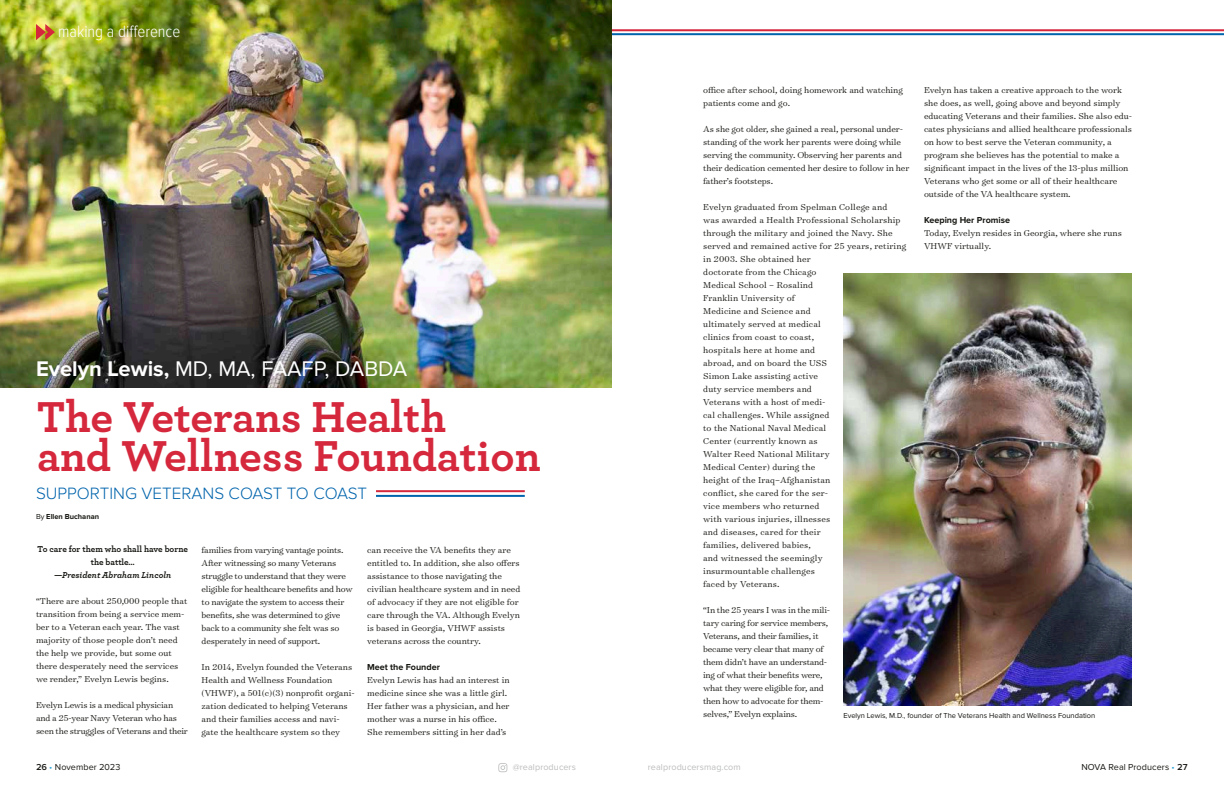
<style>
.page{position:relative;width:1224px;height:792px;background:#fff}
.page>*{position:absolute;margin:0;border:0;box-sizing:border-box;transform-origin:0 0}
.t1{font:700 45.4px/38.9px "Archer Pro";color:#d5283c}
.t2{font:22px "Proxima Nova";color:#fff}
.t3{font:300 17px "Proxima Nova";color:#0064ac}
.t4{font:300 17px "Proxima Nova Cond";color:#fff}
.t5{font:300 9.8px/13px "Surveyor Text";color:#171713}
.t6{font:300 9.8px/13px "Surveyor Text";letter-spacing:-.02em;color:#171713}
.t7{font:700 9px/13px "Archer Pro";letter-spacing:-.005em;color:#171713;text-align:center}
.t8{font:9px "Proxima Nova";letter-spacing:.01em;color:#171713}
.t9{font:9px "Proxima Nova";letter-spacing:.01em;color:#bbbcbc}
.t10{font:700 9px "Proxima Nova";color:#171713}
.t11{font:italic 700 9px "Archer Pro";color:#171713}
.t12{font:7.5px "Proxima Nova";color:#171713}
.t13{font:700 7.5px "Proxima Nova";color:#171713}
.s1{font-weight:700}
.s2{font-weight:400}
.s3{font-weight:600}
.s4{color:#31a5d9}
</style>
<div class="page">
<svg style="left:498px;top:763px;width:9px;height:9px"></svg>
<img style="left:0;top:0;width:612px;height:388px">
<svg style="left:36px;top:24px;width:19px;height:16px"></svg>
<img style="left:843px;top:274px;width:288px;height:432px">
<hr style="left:376px;top:490px;width:149px;height:2px;background:#d5283c">
<hr style="left:376px;top:495px;width:149px;height:2px;background:#0064ac">
<hr style="left:612px;top:29px;width:612px;height:2px;background:#d5283c">
<hr style="left:612px;top:33px;width:612px;height:2px;background:#0064ac">
<h3 class="t4" style="left:58px;top:24px;width:124px">making a difference</h3>
<p class="t5" style="left:924px;top:83px;width:210px">Evelyn has taken a creative approach to the work she does, as well, going above and beyond simply educating Veterans and their families. She also edu&shy;cates physicians and allied healthcare professionals on how to best serve the Veteran community, a program she believes has the potential to make a significant impact in the lives of the 13-plus million Veterans who get some or all of their healthcare outside of the VA healthcare system.</p>
<p class="t10" style="left:924px;top:216px;width:88px">Keeping Her Promise</p>
<p class="t5" style="left:924px;top:226px;width:199px">Today, Evelyn resides in Georgia, where she runs<br>VHWF virtually.</p>
<p class="t5" style="left:703px;top:83px;width:201px">office after school, doing homework and watching patients come and go.</p>
<p class="t5" style="left:703px;top:122px;width:208px">As she got older, she gained a real, personal under&shy;standing of the work her parents were doing while serving the community. Observing her parents and their dedication cemented her desire to follow in her father’s footsteps.</p>
<p class="t5" style="left:703px;top:200px;width:205px">Evelyn graduated from Spelman College and<br>was awarded a Health Professional Scholarship through the military and joined the Navy. She served and remained active for 25 years, retiring in 2003. She obtained her<br>doctorate from the Chicago<br>Medical School – Rosalind<br>Franklin University of<br>Medicine and Science and<br>ultimately served at medical<br>clinics from coast to coast,<br>hospitals here at home and<br>abroad, and on board the USS<br>Simon Lake assisting active<br>duty service members and<br>Veterans with a host of medi-<br>cal challenges. While assigned<br>to the National Naval Medical<br>Center (currently known as<br>Walter Reed National Military<br>Medical Center) during the<br>height of the Iraq–Afghanistan<br>conflict, she cared for the ser-<br>vice members who returned<br>with various injuries, illnesses<br>and diseases, cared for their<br>families, delivered babies,<br>and witnessed the seemingly<br>insurmountable challenges<br>faced by Veterans.</p>
<p class="t6" style="left:703px;top:603px;width:128px">“In the 25 years I was in the mili&shy;tary caring for service members,<br>Veterans, and their families, it became very clear that many of them didn’t have an understand&shy;ing of what their benefits were, what they were eligible for, and then how to advocate for them&shy;selves,” Evelyn explains.</p>
<h2 class="t2" style="left:36px;top:356px;width:373px"><span class="s1">Evelyn Lewis,</span> MD, MA, FAAFP, DABDA</h2>
<h1 class="t1" style="left:37px;top:395px;width:505px">The Veterans Health<br>and Wellness Foundation</h1>
<h3 class="t3" style="left:36px;top:485px;width:333px">SUPPORTING VETERANS COAST TO COAST</h3>
<p class="t13" style="left:36px;top:513px;width:65px"><span class="s2">By</span> Ellen Buchanan</p>
<p class="t7" style="left:38px;top:542px;width:152px">To care for them who shall have borne the battle…</p>
<p class="t11" style="left:54px;top:568px;width:119px">—President Abraham Lincoln</p>
<p class="t5" style="left:36px;top:595px;width:153px">“There are about 250,000 people that transition from being a service mem&shy;ber to a Veteran each year. The vast majority of those people don’t need the help we provide, but some out there desperately need the services we render,” Evelyn Lewis begins.</p>
<p class="t6" style="left:36px;top:698px;width:153px">Evelyn Lewis is a medical physician and a 25-year Navy Veteran who has seen the struggles of Veterans and their</p>
<p class="t12" style="left:843px;top:711px;width:253px">Evelyn Lewis, M.D., founder of The Veterans Health and Wellness Foundation</p>
<p class="t5" style="left:367px;top:543px;width:155px">can receive the VA benefits they are entitled to. In addition, she also offers assistance to those navigating the civilian healthcare system and in need of advocacy if they are not eligible for care through the VA. Although Evelyn is based in Georgia, VHWF assists veterans across the country.</p>
<p class="t10" style="left:367px;top:663px;width:74px">Meet the Founder</p>
<p class="t5" style="left:367px;top:673px;width:144px">Evelyn Lewis has had an interest in medicine since she was a little girl.<br>Her father was a physician, and her mother was a nurse in his office.<br>She remembers sitting in her dad’s</p>
<p class="t6" style="left:202px;top:543px;width:153px">families from varying vantage points.<br>After witnessing so many Veterans struggle to understand that they were eligible for healthcare benefits and how to navigate the system to access their benefits, she was determined to give back to a community she felt was so desperately in need of support.</p>
<p class="t5" style="left:202px;top:660px;width:155px">In 2014, Evelyn founded the Veterans Health and Wellness Foundation (VHWF), a 501(c)(3) nonprofit organi&shy;zation dedicated to helping Veterans and their families access and navi&shy;gate the healthcare system so they</p>
<p class="t8" style="left:36px;top:762px;width:86px"><span class="s3">26</span> <span class="s4">•</span> November 2023</p>
<p class="t9" style="left:513px;top:762px;width:65px">@realproducers</p>
<p class="t9" style="left:648px;top:762px;width:94px">realproducersmag.com</p>
<p class="t8" style="left:1081px;top:762px;width:108px">NOVA Real Producers <span class="s4">•</span> <span class="s3">27</span></p>
</div>
